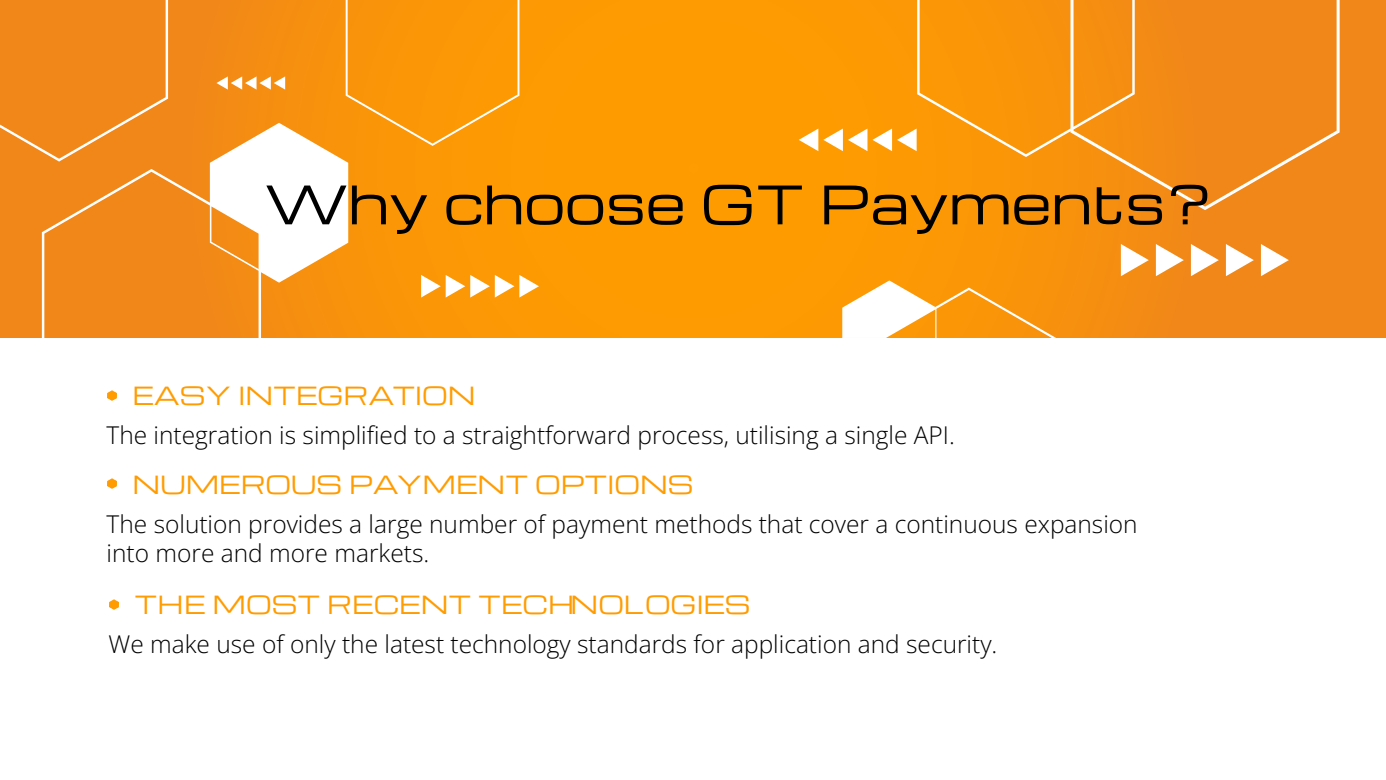
<style>
.page{position:relative;width:1386px;height:780px;background:#fff}
.page>*{position:absolute;margin:0;border:0;box-sizing:border-box;transform-origin:0 0}
.t1{font:51.62px "Michroma";letter-spacing:.005em;color:#000}
.t2{font:300 24.5px/29.4px "Open Sans";color:#000}
.t3{font:24.5px "Michroma";color:#ff9c01}
</style>
<div class="page">
<img style="left:0;top:0;width:1385px;height:338px">
<div style="left:0;top:0;width:168px;height:161px;background:#f08718"></div>
<svg style="left:216px;top:76px;width:69px;height:14px"></svg>
<svg style="left:42px;top:123px;width:306px;height:215px;fill:#f18818"></svg>
<div style="left:345px;top:0;width:174px;height:146px;background:#fb9706"></div>
<svg style="left:421px;top:275px;width:118px;height:22px"></svg>
<svg style="left:798px;top:128px;width:118px;height:23px"></svg>
<svg style="left:842px;top:280px;width:214px;height:58px"></svg>
<svg style="left:1120px;top:244px;width:28px;height:32px"></svg>
<svg style="left:1155px;top:244px;width:28px;height:32px"></svg>
<svg style="left:1190px;top:244px;width:28px;height:32px"></svg>
<svg style="left:1225px;top:244px;width:28px;height:32px"></svg>
<svg style="left:1260px;top:244px;width:28px;height:32px"></svg>
<svg style="left:917px;top:0;width:422px;height:210px;background:#f59117"></svg>
<svg style="left:108px;top:390px;width:9px;height:10px"></svg>
<svg style="left:108px;top:478px;width:9px;height:10px"></svg>
<svg style="left:110px;top:599px;width:9px;height:10px"></svg>
<h1 class="t1" style="left:264px;top:176px;width:949px">Why choose GT Payments?</h1>
<p class="t3" style="left:132px;top:382px;width:344px">EASY INTEGRATION</p>
<p class="t2" style="left:106px;top:419px;width:849px">The integration is simplified to a straightforward process, utilising a single API.</p>
<p class="t3" style="left:133px;top:470px;width:562px">NUMEROUS PAYMENT OPTIONS</p>
<p class="t2" style="left:107px;top:508px;width:1032px">The solution provides a large number of payment methods that cover a continuous expansion into more and more markets.</p>
<p class="t3" style="left:134px;top:591px;width:617px">THE MOST RECENT TECHNOLOGIES</p>
<p class="t2" style="left:109px;top:628px;width:890px">We make use of only the latest technology standards for application and security.</p>
</div>
